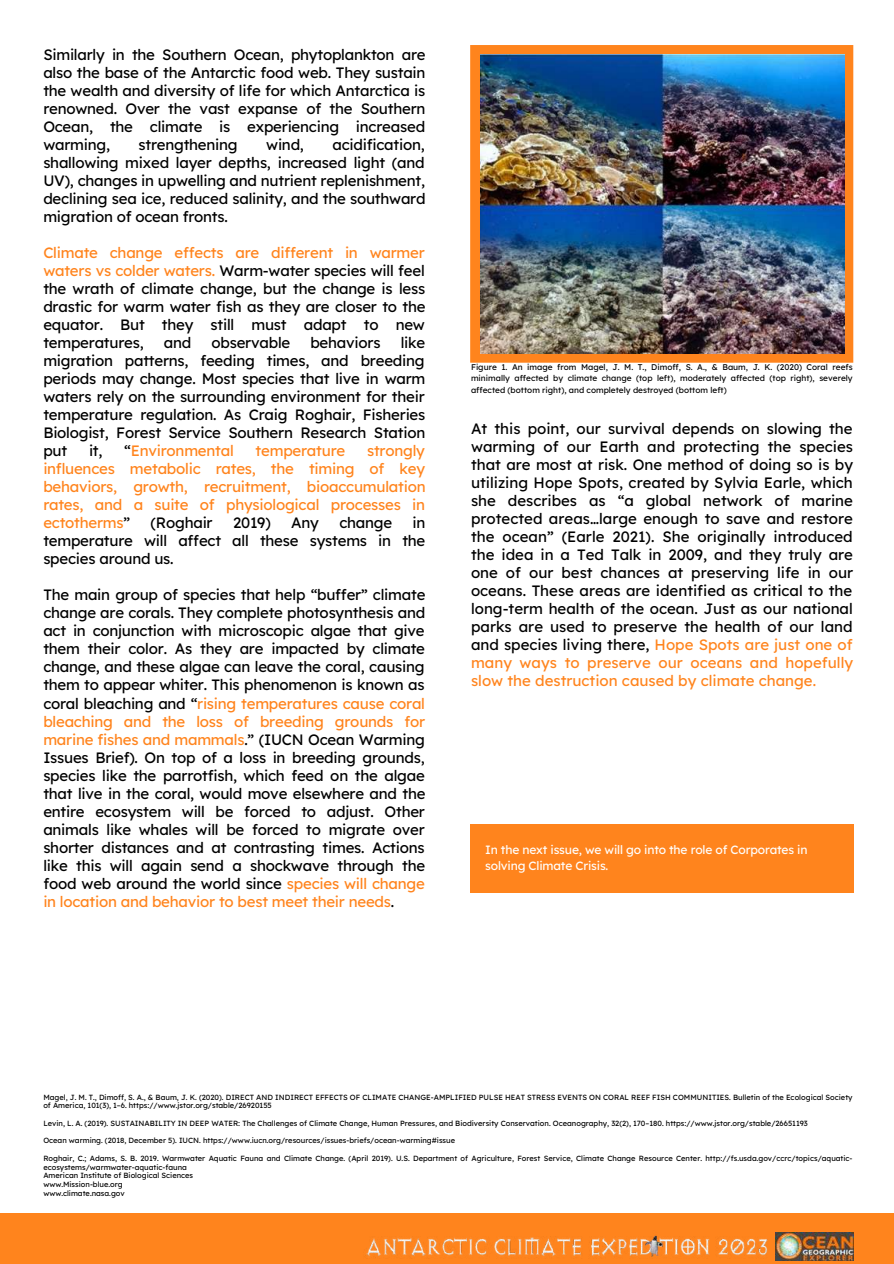
<style>
.page{position:relative;width:894px;height:1264px;background:#fff}
.page>*{position:absolute;margin:0;border:0;box-sizing:border-box;transform-origin:0 0}
.t1{font:15px/18px "Lexend Deca";letter-spacing:-.015em;color:#000;text-align:justify}
.t2{font:15px/18px "Lexend Deca";letter-spacing:-.015em;color:#ff841d;text-align:justify}
.t3{font:12px/16px "Lexend Deca";letter-spacing:-.015em;color:#fffefc}
.t4{font:8.25px/10.9px "Lexend Deca";color:#000;text-align:justify}
.t5{font:7.5px/8.7px "Lexend Deca";color:#000}
.s1{color:#ff841d}
.s2{color:#000}
</style>
<div class="page">
<div style="left:0;top:1213px;width:893px;height:50px;background:#ff841d"></div>
<img style="left:366px;top:1235px;width:402px;height:23px">
<img style="left:775px;top:1232px;width:78px;height:28px">
<svg style="left:470px;top:45px;width:383px;height:318px;background:#ef842b"></svg>
<img style="left:480px;top:55px;width:363px;height:298px">
<div style="left:470px;top:824px;width:383px;height:68px;background:#ff841d"></div>
<p class="t1" style="left:43px;top:45px;width:383px">Similarly in the Southern Ocean, phytoplankton are also the base of the Antarctic food web. They sustain the wealth and diversity of life for which Antarctica is renowned. Over the vast expanse of the Southern Ocean, the climate is experiencing increased warming,</p>
<p class="t1" style="left:43px;top:135px;width:384px;text-indent:289px">acidification, shallowing mixed layer depths, increased light (and UV), changes in upwelling and nutrient replenishment, declining sea ice, reduced salinity, and the southward migration of ocean fronts.</p>
<p class="t1" style="left:43px;top:243px;width:383px"><span class="s1">Climate change effects are different in warmer waters vs colder waters.</span> Warm-water species will feel the wrath of climate change, but the change is less drastic for warm water fish as they are closer to the equator. But they still must adapt to new temperatures,</p>
<p class="t1" style="left:138px;top:135px;width:101px">strengthening</p>
<p class="t1" style="left:266px;top:135px;width:39px">wind,</p>
<p class="t1" style="left:43px;top:333px;width:383px;text-indent:357px">like migration patterns, feeding times, and breeding periods may change. Most species that live in warm waters rely on the surrounding environment for their temperature regulation. As Craig Roghair, Fisheries Biologist, Forest Service Southern Research Station put</p>
<p class="t1" style="left:164px;top:333px;width:29px">and</p>
<p class="t1" style="left:211px;top:333px;width:80px">observable</p>
<p class="t1" style="left:310px;top:333px;width:72px">behaviors</p>
<p class="t1" style="left:89px;top:441px;width:15px">it,</p>
<p class="t2" style="left:124px;top:441px;width:111px"><span class="s2">“</span>Environmental</p>
<p class="t2" style="left:255px;top:441px;width:91px">temperature</p>
<p class="t2" style="left:43px;top:441px;width:384px;text-indent:323px">strongly influences metabolic rates, the timing of key behaviors, growth, recruitment, bioaccumulation rates, and a suite of physiological processes in ectotherms<span class="s2">”</span></p>
<p class="t1" style="left:43px;top:513px;width:383px;text-indent:369px">in temperature will affect all these systems in the species around us.</p>
<p class="t1" style="left:43px;top:585px;width:383px">The main group of species that help “buffer” climate change are corals. They complete photosynthesis and act in conjunction with microscopic algae that give them their color. As they are impacted by climate change, and these algae can leave the coral, causing them to appear whiter. This phenomenon is known as coral bleaching and “<span class="s1">rising temperatures cause coral bleaching and the loss of breeding grounds for marine fishes and mammals</span>.” (IUCN Ocean Warming Issues Brief). On top of a loss in breeding grounds, species like the parrotfish, which feed on the algae that live in the coral, would move elsewhere and the entire ecosystem will be forced to adjust. Other animals like whales will be forced to migrate over shorter distances and at contrasting times. Actions like this will again send a shockwave through the food web around the world since <span class="s1">species will change in location and behavior to best meet their needs</span>.</p>
<p class="t1" style="left:151px;top:513px;width:63px">(Roghair</p>
<p class="t1" style="left:233px;top:513px;width:39px">2019)</p>
<p class="t1" style="left:291px;top:513px;width:29px">Any</p>
<p class="t1" style="left:339px;top:513px;width:54px">change</p>
<p class="t4" style="left:471px;top:362px;width:383px">Figure 1. An image from Magel, J. M. T., Dimoff, S. A., &amp; Baum, J. K. (2020) Coral reefs minimally affected by climate change (top left), moderately affected (top right), severely affected (bottom right), and completely destroyed (bottom left)</p>
<p class="t1" style="left:471px;top:419px;width:383px">At this point, our survival depends on slowing the warming of our Earth and protecting the species that are most at risk. One method of doing so is by utilizing Hope Spots, created by Sylvia Earle, which she describes as “a global network of marine protected areas…large enough to save and restore the ocean” (Earle 2021). She originally introduced the idea in a Ted Talk in 2009, and they truly are one of our best chances at preserving life in our oceans. These areas are identified as critical to the long-term health of the ocean. Just as our national parks are used to preserve the health of our land and species living there, <span class="s1">Hope Spots are just one of many ways to preserve our oceans and hopefully slow the destruction caused by climate change.</span></p>
<p class="t3" style="left:485px;top:841px;width:324px">In the next issue, we will go into the role of Corporates in solving Climate Crisis.</p>
<p class="t5" style="left:43px;top:1092px;width:810px">Magel, J. M. T., Dimoff, S. A., &amp; Baum, J. K. (2020). DIRECT AND INDIRECT EFFECTS OF CLIMATE CHANGE-AMPLIFIED PULSE HEAT STRESS EVENTS ON CORAL REEF FISH COMMUNITIES. Bulletin of the Ecological Society of America, 101(3), 1–6. https://www.jstor.org/stable/26920155</p>
<p class="t5" style="left:43px;top:1118px;width:765px">Levin, L. A. (2019). SUSTAINABILITY IN DEEP WATER: The Challenges of Climate Change, Human Pressures, and Biodiversity Conservation. Oceanography, 32(2), 170–180. https://www.jstor.org/stable/26651193</p>
<p class="t5" style="left:43px;top:1136px;width:413px">Ocean warming. (2018, December 5). IUCN. https://www.iucn.org/resources/issues-briefs/ocean-warming#issue</p>
<p class="t5" style="left:43px;top:1153px;width:810px">Roghair, C.; Adams, S. B. 2019. Warmwater Aquatic Fauna and Climate Change. (April 2019). U.S. Department of Agriculture, Forest Service, Climate Change Resource Center. http://fs.usda.gov/ccrc/topics/aquatic&shy;ecosystems/warmwater-aquatic-fauna<br>American Institute of Biological Sciences<br>www.Mission-blue.org<br>www.climate.nasa.gov</p>
</div>
